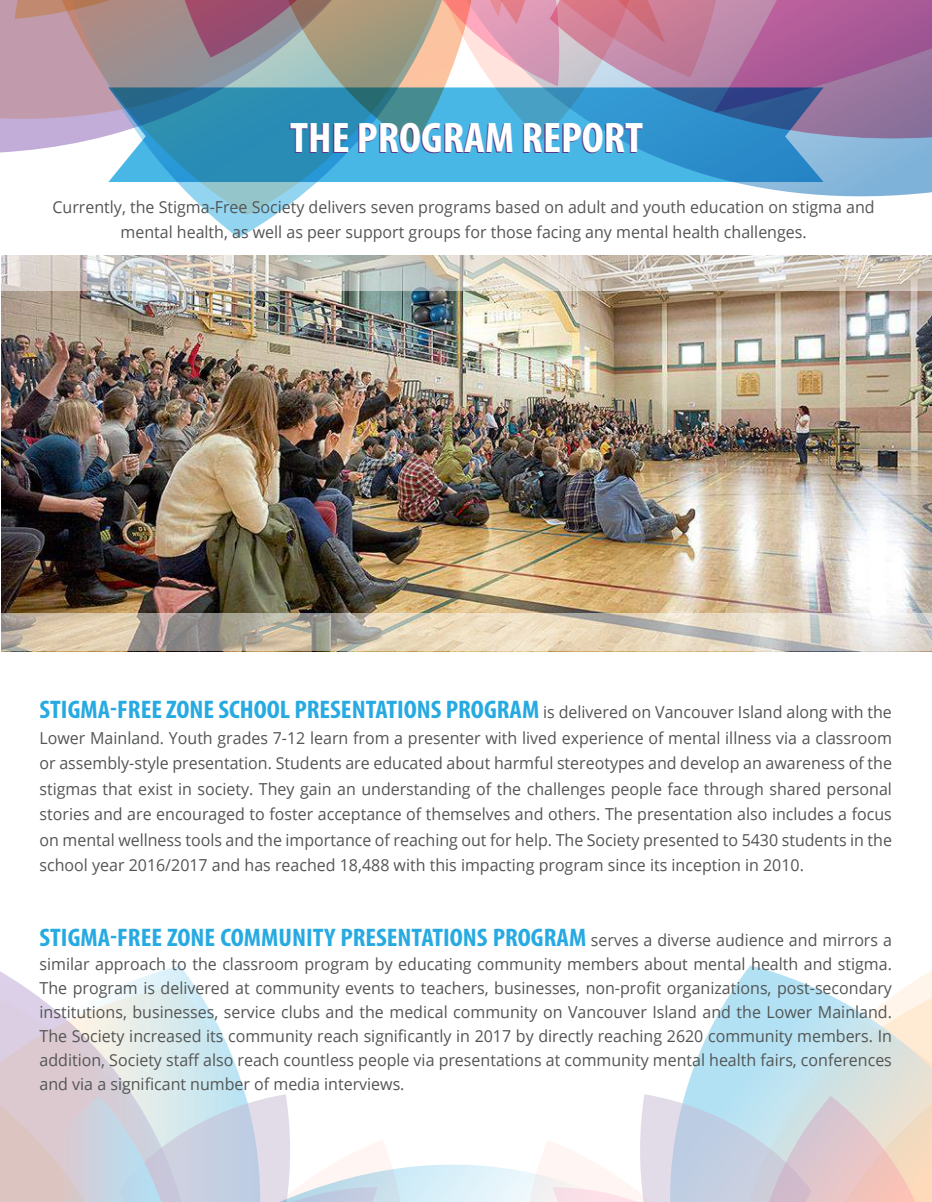
<style>
.page{position:relative;width:932px;height:1202px;background:#fff}
.page>*{position:absolute;margin:0;border:0;box-sizing:border-box;transform-origin:0 0}
.t1{font:700 condensed 42.9px "Myriad Pro";color:#fff;scale:1.06 1}
.t2{font:700 condensed 25.5px "Myriad Pro";color:#27aae1;scale:1.06 1}
.t3{font:16.5px/25.5px "Open Sans";color:#535554;text-align:justify}
.s1{font-family:"Open Sans";font-weight:400;font-stretch:normal;font-size:16.5px;color:#535554}
</style>
<div class="page">
<svg style="left:733px;top:146px;width:199px;height:50px;background:#90bcdd"></svg>
<svg style="left:177px;top:182px;width:140px;height:56px"></svg>
<svg style="left:0;top:0;width:932px;height:146px;background:#b58c9f"></svg>
<svg style="left:0;top:970px;width:932px;height:232px"></svg>
<svg style="left:108px;top:87px;width:715px;height:95px;background:#3e98c5"></svg>
<img style="left:1px;top:290px;width:931px;height:361px">
<svg style="left:1px;top:255px;width:931px;height:35px;background:#d0cbc2"></svg>
<svg style="left:1px;top:613px;width:931px;height:37px;background:#d0c6b5"></svg>
<h1 class="t1" style="left:290px;top:111px;width:334px">THE PROGRAM REPORT</h1>
<p class="t3" style="left:53px;top:193px;width:823px;text-align:center">Currently, the Stigma-Free Society delivers seven programs based on adult and youth education on stigma and mental health, as well as peer support groups for those facing any mental health challenges.</p>
<h2 class="t2" style="left:40px;top:693px;width:805px">STIGMA-FREE ZONE SCHOOL PRESENTATIONS PROGRAM <span class="s1">is delivered on Vancouver Island along with the</span></h2>
<p class="t3" style="left:40px;top:724px;width:854px">Lower Mainland. Youth grades 7-12 learn from a presenter with lived experience of mental illness via a classroom or assembly-style presentation. Students are educated about harmful stereotypes and develop an awareness of the stigmas that exist in society. They gain an understanding of the challenges people face through shared personal stories and are encouraged to foster acceptance of themselves and others. The presentation also includes a focus on mental wellness tools and the importance of reaching out for help. The Society presented to 5430 students in the school year 2016/2017 and has reached 18,488 with this impacting program since its inception in 2010.</p>
<h2 class="t2" style="left:40px;top:921px;width:805px">STIGMA-FREE ZONE COMMUNITY PRESENTATIONS PROGRAM <span class="s1">serves a diverse audience and mirrors a</span></h2>
<p class="t3" style="left:40px;top:951px;width:853px;line-height:24px">similar approach to the classroom program by educating community members about mental health and stigma.<br>The program is delivered at community events to teachers, businesses, non-profit organizations, post-secondary institutions, businesses, service clubs and the medical community on Vancouver Island and the Lower Mainland.<br>The Society increased its community reach significantly in 2017 by directly reaching 2620 community members. In addition, Society staff also reach countless people via presentations at community mental health fairs, conferences and via a significant number of media interviews.</p>
</div>
